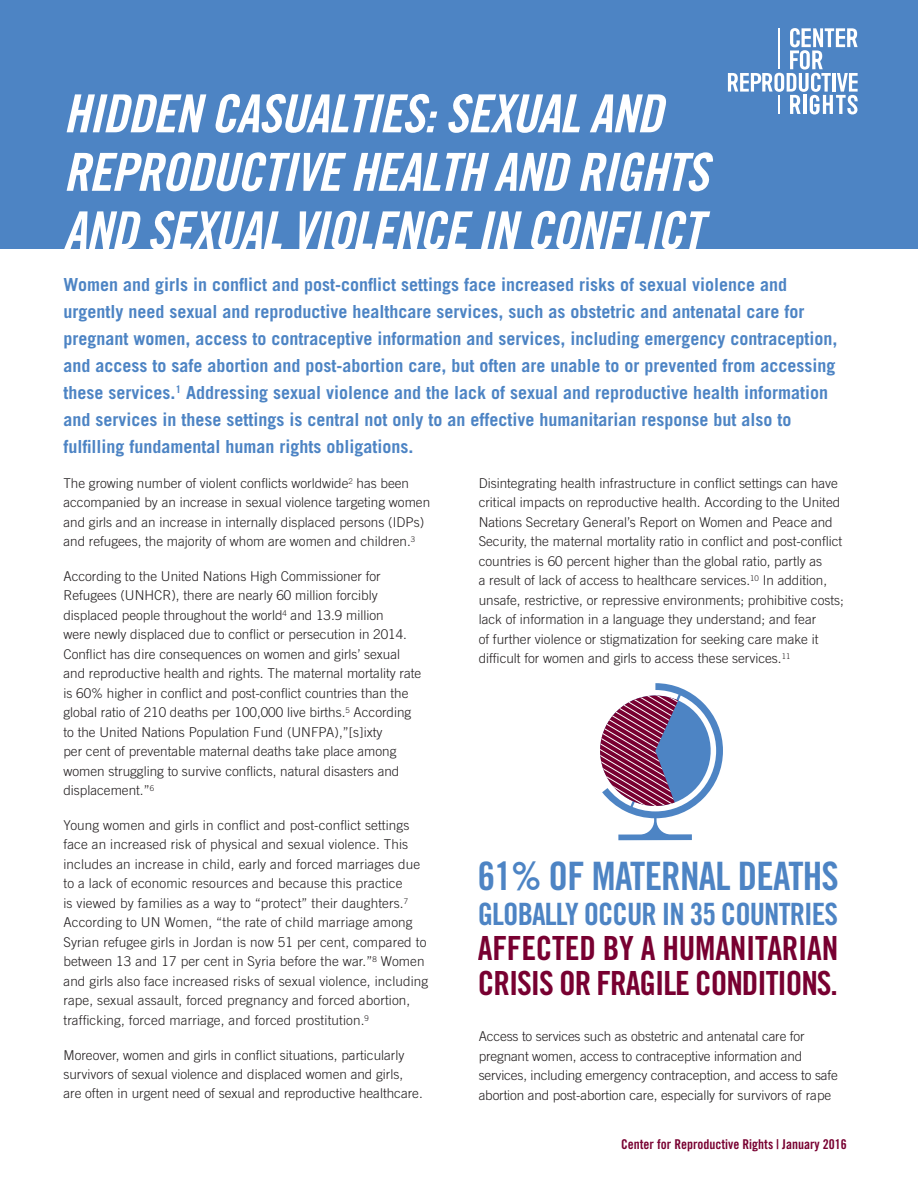
<style>
.page{position:relative;width:918px;height:1188px;background:#fff}
.page>*{position:absolute;margin:0;border:0;box-sizing:border-box;transform-origin:0 0}
.t1{font:52.5px/58.5px "Trade Gothic Bold Cond Twenty Obl";letter-spacing:-.02em;color:#fff}
.t2{font:39.15px "Trade Gothic Bold Cond Twenty";letter-spacing:-.02em;color:#4d84c4}
.t3{font:33.3px/34.8px "Trade Gothic Bold Cond Twenty";letter-spacing:-.03em;color:#780031}
.t4{font:30.75px "Trade Gothic Bold Cond Twenty";letter-spacing:-.03em;color:#4d84c4}
.t5{font:700 18px/27px "Trade Gothic";color:#4d84c4}
.t6{font:300 13.5px/19.5px "Trade Gothic";color:#231f20}
.t7{font:13.5px "Trade Gothic Bold Cond Twenty";color:#780031}
</style>
<div class="page">
<div style="left:0;top:0;width:918px;height:248px;background:#4d84c4"></div>
<svg style="left:728px;top:28px;width:130px;height:86px"></svg>
<svg style="left:600px;top:683px;width:123px;height:157px"></svg>
<h1 class="t1" style="left:63px;top:84px;width:647px">HIDDEN CASUALTIES: SEXUAL AND<br>REPRODUCTIVE HEALTH AND RIGHTS<br>AND SEXUAL VIOLENCE IN CONFLICT</h1>
<p class="t5" style="left:63px;top:271px;width:776px">Women and girls in conflict and post-conflict settings face increased risks of sexual violence and urgently need sexual and reproductive healthcare services, such as obstetric and antenatal care for pregnant women, access to contraceptive information and services, including emergency contraception, and access to safe abortion and post-abortion care, but often are unable to or prevented from accessing these services.<sup>1</sup> Addressing sexual violence and the lack of sexual and reproductive health information and services in these settings is central not only to an effective humanitarian response but also to fulfilling fundamental human rights obligations.</p>
<p class="t6" style="left:63px;top:473px;width:368px">The growing number of violent conflicts worldwide<sup>2</sup> has been accompanied by an increase in sexual violence targeting women and girls and an increase in internally displaced persons (IDPs) and refugees, the majority of whom are women and children.<sup>3</sup></p>
<p class="t6" style="left:63px;top:566px;width:359px">According to the United Nations High Commissioner for Refugees (UNHCR), there are nearly 60 million forcibly displaced people throughout the world<sup>4</sup> and 13.9 million<br>were newly displaced due to conflict or persecution in 2014.<br>Conflict has dire consequences on women and girls’ sexual and reproductive health and rights. The maternal mortality rate is 60% higher in conflict and post-conflict countries than the global ratio of 210 deaths per 100,000 live births.<sup>5</sup> According to the United Nations Population Fund (UNFPA),”[s]ixty<br>per cent of preventable maternal deaths take place among women struggling to survive conflicts, natural disasters and displacement.”<sup>6</sup></p>
<p class="t6" style="left:63px;top:815px;width:366px">Young women and girls in conflict and post-conflict settings face an increased risk of physical and sexual violence. This includes an increase in child, early and forced marriages due to a lack of economic resources and because this practice<br>is viewed by families as a way to “protect” their daughters.<sup>7<br></sup>According to UN Women, “the rate of child marriage among Syrian refugee girls in Jordan is now 51 per cent, compared to between 13 and 17 per cent in Syria before the war.”<sup>8</sup> Women and girls also face increased risks of sexual violence, including rape, sexual assault, forced pregnancy and forced abortion, trafficking, forced marriage, and forced prostitution.<sup>9</sup></p>
<p class="t6" style="left:63px;top:1045px;width:361px">Moreover, women and girls in conflict situations, particularly survivors of sexual violence and displaced women and girls, are often in urgent need of sexual and reproductive healthcare.</p>
<p class="t6" style="left:479px;top:473px;width:367px">Disintegrating health infrastructure in conflict settings can have critical impacts on reproductive health. According to the United Nations Secretary General’s Report on Women and Peace and Security, the maternal mortality ratio in conflict and post-conflict countries is 60 percent higher than the global ratio, partly as<br>a result of lack of access to healthcare services.<sup>10</sup> In addition, unsafe, restrictive, or repressive environments; prohibitive costs; lack of information in a language they understand; and fear<br>of further violence or stigmatization for seeking care make it difficult for women and girls to access these services.<sup>11</sup></p>
<h2 class="t2" style="left:478px;top:852px;width:363px">61% OF MATERNAL DEATHS</h2>
<h3 class="t4" style="left:478px;top:895px;width:362px">GLOBALLY OCCUR IN 35 COUNTRIES</h3>
<h3 class="t3" style="left:478px;top:930px;width:362px">AFFECTED BY A HUMANITARIAN<br>CRISIS OR FRAGILE CONDITIONS.</h3>
<p class="t6" style="left:479px;top:1027px;width:361px">Access to services such as obstetric and antenatal care for pregnant women, access to contraceptive information and services, including emergency contraception, and access to safe abortion and post-abortion care, especially for survivors of rape</p>
<p class="t7" style="left:621px;top:1136px;width:227px">Center for Reproductive Rights | January 2016</p>
</div>
